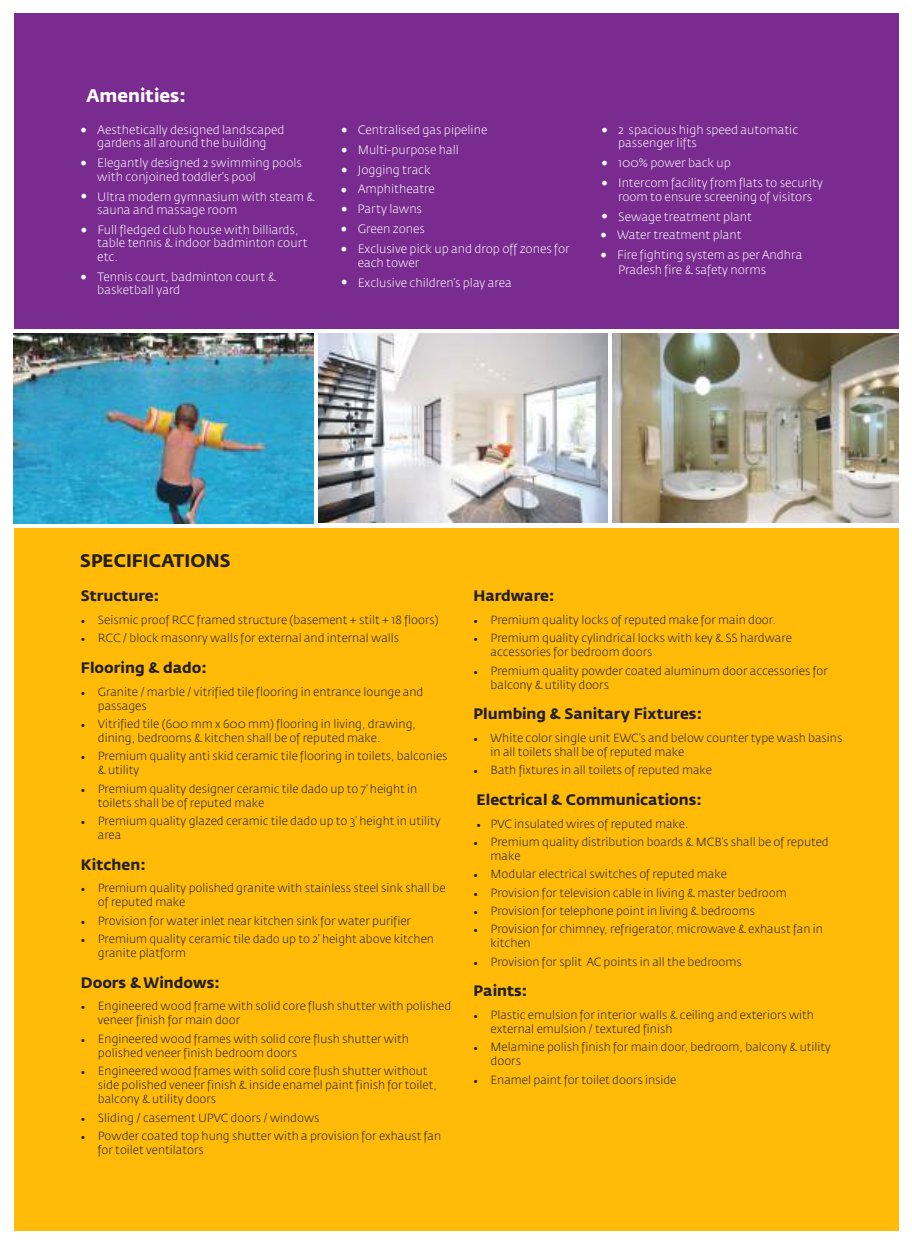
<style>
.page{position:relative;width:912px;height:1244px;background:#fff}
.page>*{position:absolute;margin:0;border:0;box-sizing:border-box;transform-origin:0 0}
.t1{font:700 18px "Fedra Sans Std";color:#241f1f}
.t2{font:700 18px "Fedra Sans Std";color:#fff}
.t3{font:700 15px "Fedra Sans Std";color:#241f1f}
.t4{font:300 12px/13.5px "Fedra Sans Std";color:#fff}
.t5{font:300 11.7px/14.1px "Fedra Sans Std";color:#241f1f}
.t6{font:11.7px "Minion Pro";color:#241f1f}
.s1{font-family:"Minion Pro";font-weight:400;font-size:18px}
.s2{font-family:"Minion Pro";font-weight:400}
</style>
<div class="page">
<div style="left:14px;top:528px;width:884px;height:702px;background:#ffbb08"></div>
<div style="left:14px;top:14px;width:884px;height:315px;background:#792b90"></div>
<img style="left:318px;top:334px;width:289px;height:188px">
<img style="left:613px;top:334px;width:285px;height:188px">
<img style="left:13px;top:334px;width:301px;height:189px">
<h1 class="t2" style="left:86px;top:88px;width:101px">Amenities:</h1>
<p class="t4" style="left:80px;top:124px;width:206px;text-align:center"><span class="s1">•</span> Aesthetically designed landscaped gardens all around the building</p>
<p class="t4" style="left:97px;top:157px;width:206px;text-indent:-17px"><span class="s1">•</span> Elegantly designed 2 swimming pools with conjoined toddler’s pool</p>
<p class="t4" style="left:97px;top:190px;width:219px;text-indent:-17px"><span class="s1">•</span> Ultra modern gymnasium with steam &amp; sauna and massage room</p>
<p class="t4" style="left:97px;top:224px;width:212px;text-indent:-17px"><span class="s1">•</span> Full fledged club house with billiards, table tennis &amp; indoor badminton court etc.</p>
<p class="t4" style="left:80px;top:271px;width:197px"><span class="s1">•</span> Tennis court, badminton court &amp;</p>
<p class="t4" style="left:97px;top:284px;width:84px">basketball yard</p>
<p class="t4" style="left:341px;top:124px;width:148px"><span class="s1">•</span> Centralised gas pipeline</p>
<p class="t4" style="left:341px;top:143px;width:120px"><span class="s1">•</span> Multi-purpose hall</p>
<p class="t4" style="left:341px;top:163px;width:91px"><span class="s1">•</span> Jogging track</p>
<p class="t4" style="left:340px;top:183px;width:96px"><span class="s1">•</span> Amphitheatre</p>
<p class="t4" style="left:341px;top:203px;width:83px"><span class="s1">•</span> Party lawns</p>
<p class="t4" style="left:340px;top:223px;width:86px"><span class="s1">•</span> Green zones</p>
<p class="t4" style="left:340px;top:243px;width:230px"><span class="s1">•</span> Exclusive pick up and drop off zones for</p>
<p class="t4" style="left:357px;top:256px;width:63px">each tower</p>
<p class="t4" style="left:341px;top:276px;width:172px"><span class="s1">•</span> Exclusive children’s play area</p>
<p class="t4" style="left:601px;top:124px;width:199px"><span class="s1">•</span> 2 spacious high speed automatic</p>
<p class="t4" style="left:618px;top:137px;width:80px">passenger lifts</p>
<p class="t4" style="left:601px;top:157px;width:131px"><span class="s1">•</span> 100% power back up</p>
<p class="t4" style="left:601px;top:177px;width:223px;text-align:center"><span class="s1">•</span> Intercom facility from flats to security room to ensure screening of visitors</p>
<p class="t4" style="left:601px;top:210px;width:152px"><span class="s1">•</span> Sewage treatment plant</p>
<p class="t4" style="left:600px;top:229px;width:143px"><span class="s1">•</span> Water treatment plant</p>
<p class="t4" style="left:600px;top:249px;width:204px"><span class="s1">•</span> Fire fighting system as per Andhra</p>
<p class="t4" style="left:618px;top:263px;width:149px">Pradesh fire &amp; safety norms</p>
<h1 class="t1" style="left:80px;top:552px;width:152px">SPECIFICATIONS</h1>
<p class="t3" style="left:81px;top:589px;width:80px">Structure:</p>
<p class="t5" style="left:81px;top:613px;width:359px"><span class="s2">•</span> Seismic proof RCC framed structure (basement + stilt + 18 floors)</p>
<p class="t5" style="left:81px;top:631px;width:320px"><span class="s2">•</span> RCC / block masonry walls for external and internal walls</p>
<p class="t3" style="left:81px;top:661px;width:127px">Flooring &amp; dado:</p>
<p class="t5" style="left:98px;top:685px;width:327px;text-indent:-17px"><span class="s2">•</span> Granite / marble / vitrified tile flooring in entrance lounge and passages</p>
<p class="t5" style="left:98px;top:717px;width:319px;text-indent:-17px"><span class="s2">•</span> Vitrified tile (600 mm x 600 mm) flooring in living, drawing, dining, bedrooms &amp; kitchen shall be of reputed make.</p>
<p class="t5" style="left:98px;top:749px;width:351px;text-indent:-17px"><span class="s2">•</span> Premium quality anti skid ceramic tile flooring in toilets, balconies &amp; utility</p>
<p class="t5" style="left:98px;top:782px;width:321px;text-indent:-17px"><span class="s2">•</span> Premium quality designer ceramic tile dado up to 7’ height in toilets shall be of reputed make</p>
<p class="t5" style="left:98px;top:814px;width:344px;text-indent:-17px"><span class="s2">•</span> Premium quality glazed ceramic tile dado up to 3’ height in utility area</p>
<p class="t3" style="left:81px;top:857px;width:66px">Kitchen:</p>
<p class="t5" style="left:98px;top:881px;width:349px;text-indent:-17px"><span class="s2">•</span> Premium quality polished granite with stainless steel sink shall be of reputed make</p>
<p class="t5" style="left:81px;top:914px;width:331px"><span class="s2">•</span> Provision for water inlet near kitchen sink for water purifier</p>
<p class="t5" style="left:98px;top:932px;width:337px;text-indent:-17px"><span class="s2">•</span> Premium quality ceramic tile dado up to 2’ height above kitchen granite platform</p>
<p class="t3" style="left:81px;top:975px;width:140px">Doors &amp; Windows:</p>
<p class="t5" style="left:98px;top:999px;width:355px;text-indent:-17px"><span class="s2">•</span> Engineered wood frame with solid core flush shutter with polished veneer finish for main door</p>
<p class="t5" style="left:98px;top:1032px;width:312px;text-indent:-17px"><span class="s2">•</span> Engineered wood frames with solid core flush shutter with polished veneer finish bedroom doors</p>
<p class="t5" style="left:98px;top:1064px;width:340px;text-indent:-17px"><span class="s2">•</span> Engineered wood frames with solid core flush shutter without side polished veneer finish &amp; inside enamel paint finish for toilet, balcony &amp; utility doors</p>
<p class="t5" style="left:81px;top:1110px;width:240px"><span class="s2">•</span> Sliding / casement UPVC doors / windows</p>
<p class="t5" style="left:81px;top:1129px;width:362px"><span class="s2">•</span> Powder coated top hung shutter with a provision for exhaust fan</p>
<p class="t5" style="left:98px;top:1143px;width:107px">for toilet ventilators</p>
<p class="t3" style="left:473px;top:589px;width:82px">Hardware:</p>
<p class="t6" style="left:473px;top:615px;width:6px">•</p>
<p class="t5" style="left:490px;top:613px;width:287px">Premium quality locks of reputed make for main door.</p>
<p class="t5" style="left:490px;top:631px;width:303px;text-indent:-17px"><span class="s2">•</span> Premium quality cylindrical locks with key &amp; SS hardware accessories for bedroom doors</p>
<p class="t5" style="left:490px;top:664px;width:339px;text-indent:-17px"><span class="s2">•</span> Premium quality powder coated aluminum door accessories for balcony &amp; utility doors</p>
<p class="t3" style="left:473px;top:707px;width:230px">Plumbing &amp; Sanitary Fixtures:</p>
<p class="t5" style="left:490px;top:731px;width:353px;text-indent:-17px"><span class="s2">•</span> White color single unit EWC’s and below counter type wash basins in all toilets shall be of reputed make</p>
<p class="t5" style="left:473px;top:763px;width:240px"><span class="s2">•</span> Bath fixtures in all toilets of reputed make</p>
<p class="t3" style="left:476px;top:793px;width:227px">Electrical &amp; Communications:</p>
<p class="t5" style="left:476px;top:817px;width:213px"><span class="s2">•</span> PVC insulated wires of reputed make.</p>
<p class="t5" style="left:490px;top:835px;width:339px;text-indent:-17px"><span class="s2">•</span> Premium quality distribution boards &amp; MCB’s shall be of reputed make</p>
<p class="t5" style="left:473px;top:867px;width:255px"><span class="s2">•</span> Modular electrical switches of reputed make</p>
<p class="t5" style="left:473px;top:886px;width:315px"><span class="s2">•</span> Provision for television cable in living &amp; master bedroom</p>
<p class="t5" style="left:473px;top:904px;width:283px"><span class="s2">•</span> Provision for telephone point in living &amp; bedrooms</p>
<p class="t5" style="left:490px;top:922px;width:334px;text-indent:-17px"><span class="s2">•</span> Provision for chimney, refrigerator, microwave &amp; exhaust fan in kitchen</p>
<p class="t5" style="left:473px;top:955px;width:270px"><span class="s2">•</span> Provision for split AC points in all the bedrooms</p>
<p class="t3" style="left:473px;top:984px;width:55px">Paints:</p>
<p class="t5" style="left:490px;top:1008px;width:325px;text-indent:-17px"><span class="s2">•</span> Plastic emulsion for interior walls &amp; ceiling and exteriors with external emulsion / textured finish</p>
<p class="t5" style="left:490px;top:1040px;width:342px;text-indent:-17px"><span class="s2">•</span> Melamine polish finish for main door, bedroom, balcony &amp; utility doors</p>
<p class="t5" style="left:473px;top:1073px;width:204px"><span class="s2">•</span> Enamel paint for toilet doors inside</p>
</div>
